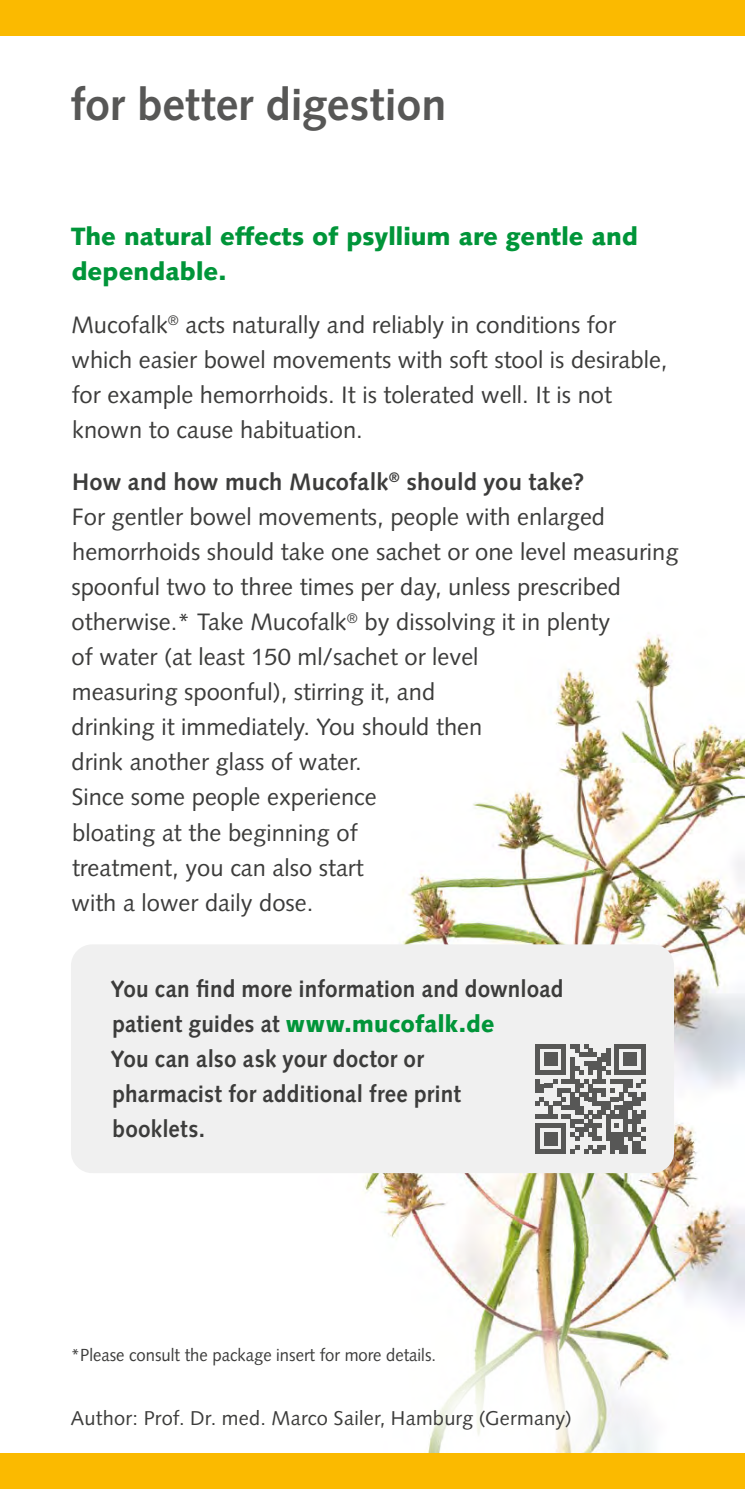
<style>
.page{position:relative;width:745px;height:1489px;background:#fff}
.page>*{position:absolute;margin:0;border:0;box-sizing:border-box;transform-origin:0 0}
.t1{font:700 45px "Syntax LT Std";color:#575756}
.t2{font:900 25px/35px "Syntax LT Std";color:#009539}
.t3{font:23.75px/35px "Syntax LT Std";color:#3c3c3b}
.t4{font:700 23.75px/35px "Syntax LT Std";letter-spacing:.005em;color:#3c3c3b;scale:.95 1}
.t5{font:20px "Syntax LT Std";letter-spacing:.01em;color:#3c3c3b}
.t6{font:17.5px "Syntax LT Std";color:#3c3c3b;scale:.95 1}
.s1{font-weight:700}
.s2{font-weight:900;color:#009539}
</style>
<div class="page">
<div style="left:0;top:0;width:744px;height:35px;background:#fbba00"></div>
<img style="left:363px;top:633px;width:381px;height:729px">
<div style="left:71px;top:944px;width:602px;height:229px;background:#f0f0f0;border-radius:21px"></div>
<svg style="left:535px;top:1044px;width:110px;height:109px"></svg>
<svg style="left:581px;top:1295px;width:81px;height:158px"></svg>
<svg style="left:363px;top:1295px;width:218px;height:158px"></svg>
<div style="left:0;top:1453px;width:744px;height:35px;background:#fbba00"></div>
<h1 class="t1" style="left:70px;top:79px;width:377px">for better digestion</h1>
<p class="t2" style="left:71px;top:219px;width:568px">The natural effects of psyllium are gentle and dependable.</p>
<p class="t3" style="left:71px;top:307px;width:597px">Mucofalk<sup>®</sup> acts naturally and reliably in conditions for which easier bowel movements with soft stool is desirable, for example hemorrhoids. It is tolerated well. It is not known to cause habituation.</p>
<p class="t3" style="left:71px;top:464px;width:608px"><span class="s1">How and how much Mucofalk</span><sup>®</sup> <span class="s1">should you take?<br></span>For gentler bowel movements, people with enlarged hemorrhoids should take one sachet or one level measuring spoonful two to three times per day, unless prescribed otherwise.* Take Mucofalk<sup>®</sup> by dissolving it in plenty<br>of water (at least 150 ml/sachet or level<br>measuring spoonful), stirring it, and<br>drinking it immediately. You should then<br>drink another glass of water.<br>Since some people experience<br>bloating at the beginning of<br>treatment, you can also start<br>with a lower daily dose.</p>
<p class="t4" style="left:111px;top:971px;width:477px">You can find more information and download patient guides at <span class="s2">www.mucofalk.de<br></span>You can also ask your doctor or<br>pharmacist for additional free print<br>booklets.</p>
<p class="t6" style="left:71px;top:1344px;width:385px">*Please consult the package insert for more details.</p>
<p class="t5" style="left:71px;top:1405px;width:502px">Author: Prof. Dr. med. Marco Sailer, Hamburg (Germany)</p>
</div>
